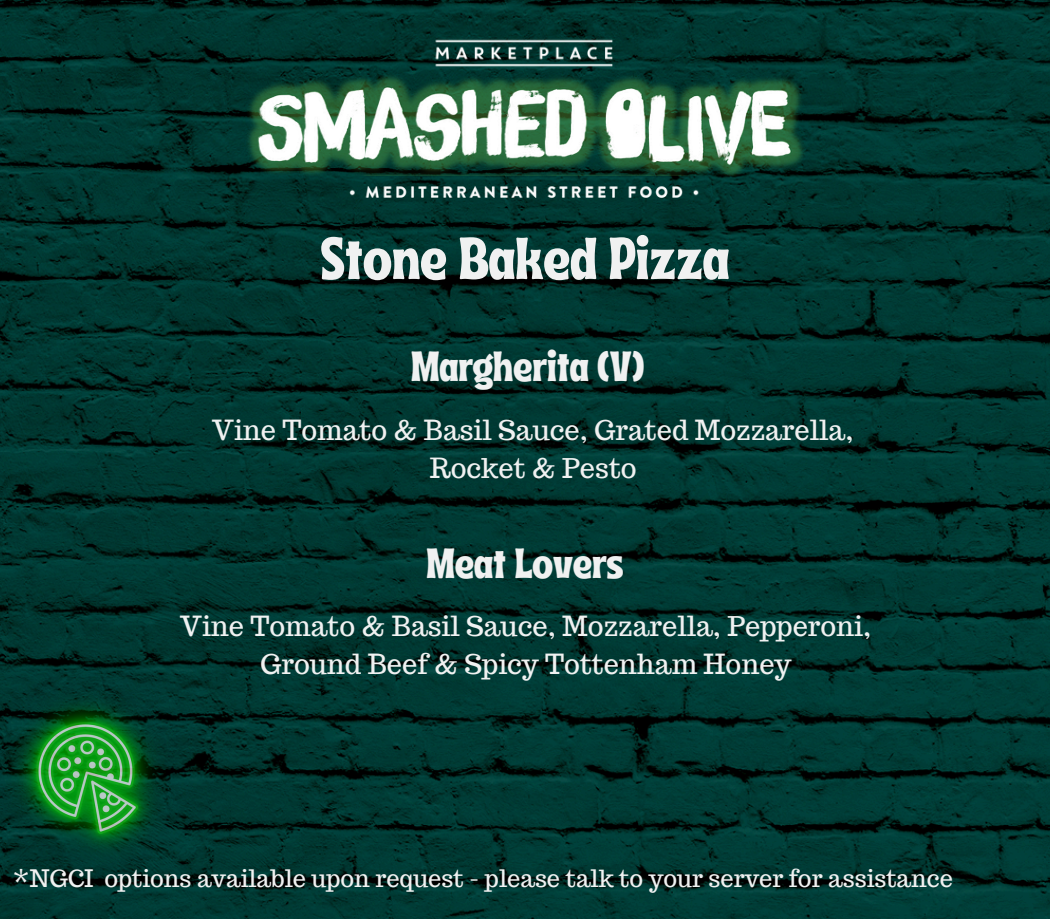
<style>
.page{position:relative;width:1050px;height:919px;background:#fff}
.page>*{position:absolute;margin:0;border:0;box-sizing:border-box;transform-origin:0 0}
.t1{font:58.98px "Ayr Tropika Island Int";color:#f0f1f1}
.t2{font:42.18px "Ayr Tropika Island Int";color:#f0f1f1}
.t3{font:27.12px/38px "Trocchi";color:#f0f1f1;text-align:center}
.t4{font:23.62px "Trocchi";color:#f0f1f1}
</style>
<div class="page">
<img style="left:0;top:0;width:1050px;height:919px">
<img style="left:248px;top:24px;width:555px;height:182px">
<img style="left:0;top:690px;width:175px;height:175px">
<h3 class="t1" style="left:321px;top:202px;width:410px">Stone Baked Pizza</h3>
<p class="t2" style="left:411px;top:326px;width:235px">Margherita (V)</p>
<p class="t3" style="left:212px;top:411px;width:643px">Vine Tomato &amp; Basil Sauce, Grated Mozzarella,<br>Rocket &amp; Pesto</p>
<h3 class="t2" style="left:427px;top:523px;width:198px">Meat Lovers</h3>
<h1 class="t3" style="left:180px;top:607px;width:693px">Vine Tomato &amp; Basil Sauce, Mozzarella, Pepperoni,<br>Ground Beef &amp; Spicy Tottenham Honey</h1>
<h2 class="t4" style="left:13px;top:863px;width:942px">*NGCI options available upon request - please talk to your server for assistance</h2>
</div>
